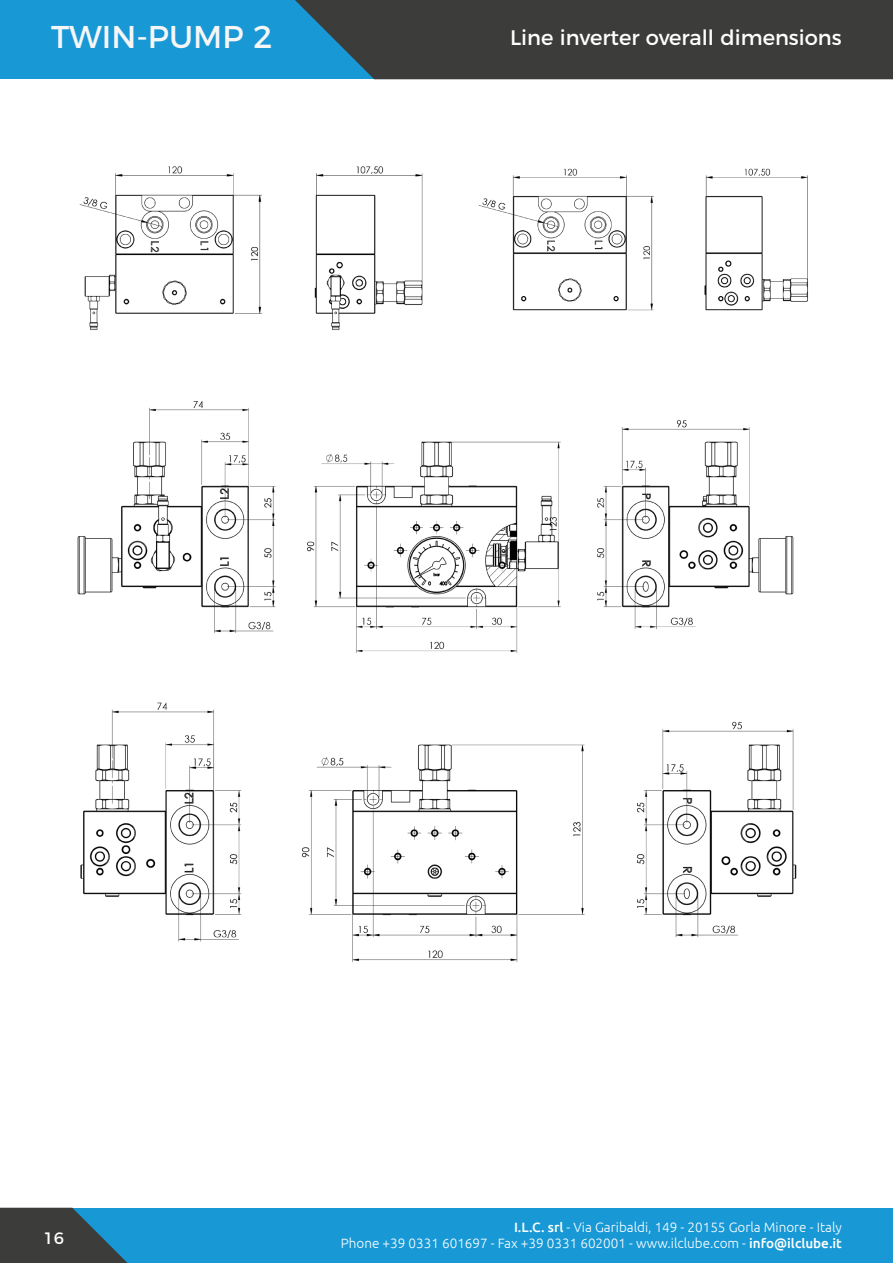
<style>
.page{position:relative;width:893px;height:1263px;background:#fff}
.page>*{position:absolute;margin:0;border:0;box-sizing:border-box;transform-origin:0 0}
.t1{font:31.5px "Montserrat";color:#f6f6f6}
.t2{font:21px "Montserrat";color:#fff}
.t3{font:16.5px "Montserrat";color:#fff}
.t4{font:300 13.5px/16.2px "Ubuntu";color:#fff;text-align:right}
.s1{font-weight:500}
</style>
<div class="page">
<div style="left:0;top:0;width:893px;height:79px;background:#1899d6"></div>
<div style="left:295px;top:0;width:598px;height:79px;background:#3c3c3b"></div>
<div style="left:0;top:1208px;width:893px;height:55px;background:#1899d6"></div>
<svg style="left:0;top:1208px;width:128px;height:55px"></svg>
<img style="left:77px;top:401px;width:717px;height:253px">
<img style="left:80px;top:702px;width:717px;height:260px">
<img style="left:478px;top:168px;width:330px;height:143px">
<img style="left:79px;top:166px;width:344px;height:164px">
<h1 class="t1" style="left:51px;top:12px;width:223px">TWIN-PUMP 2</h1>
<h2 class="t2" style="left:510px;top:21px;width:333px">Line inverter overall dimensions</h2>
<p class="t3" style="left:44px;top:1225px;width:22px">16</p>
<p class="t4" style="left:341px;top:1219px;width:502px"><span class="s1">I.L.C. srl</span> - Via Garibaldi, 149 - 20155 Gorla Minore - Italy<br>Phone +39 0331 601697 - Fax +39 0331 602001 - www.ilclube.com - <span class="s1">info@ilclube.it</span></p>
</div>
